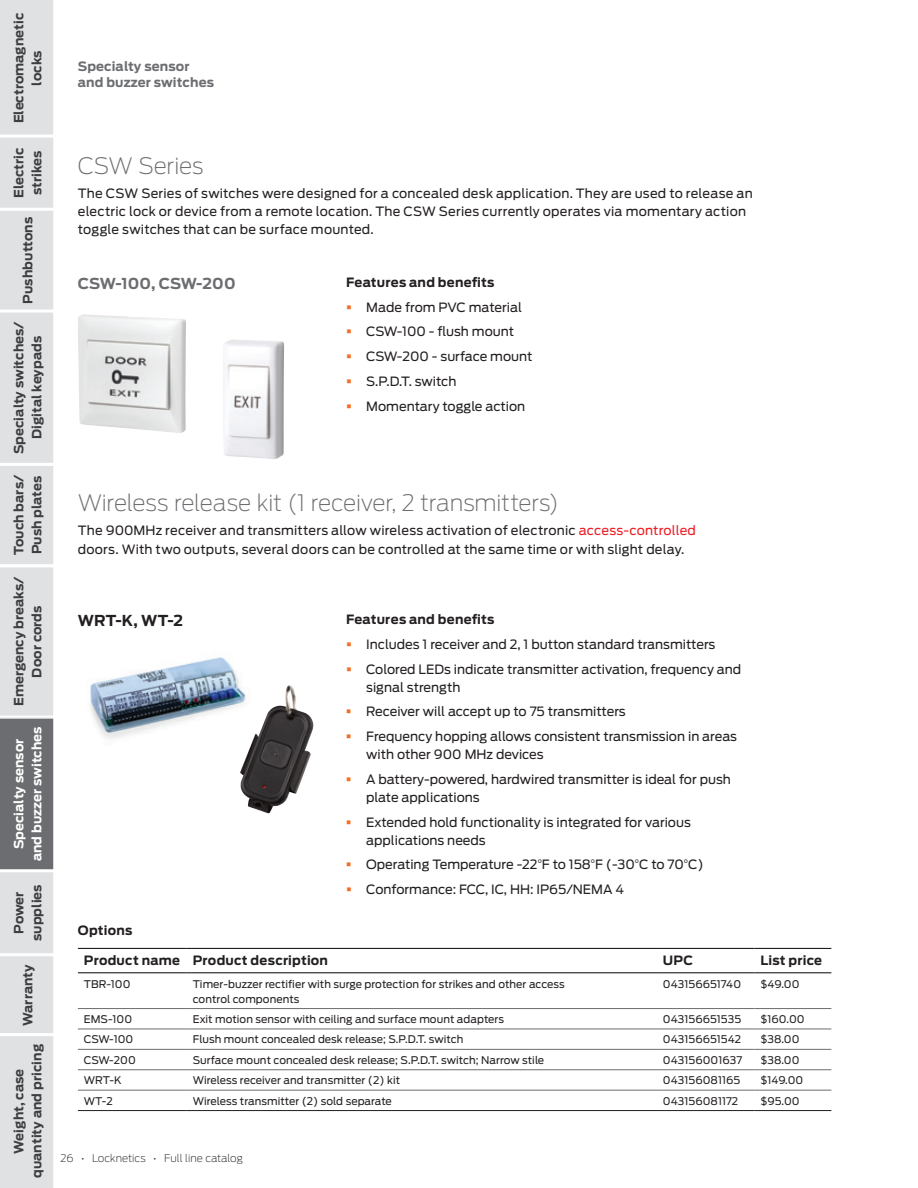
<style>
.page{position:relative;width:918px;height:1188px;background:#fff}
.page>*{position:absolute;margin:0;border:0;box-sizing:border-box;transform-origin:0 0}
.t1{font:200 22.5px "Antenna";letter-spacing:-.01em;color:#6c6d70}
.t2{font:700 15px "Antenna";color:#6c6d70}
.t3{font:700 15px "Antenna";color:#231f20}
.t4{font:12.75px/18px "Antenna";color:#231f20}
.t5{font:700 12.75px/18px "Antenna";letter-spacing:.005em;color:#3e3e3f;text-align:center}
.t6{font:700 12.75px "Antenna";letter-spacing:.015em;color:#231f20}
.t7{font:700 12.75px/18px "Antenna";letter-spacing:.005em;color:#fff;text-align:center}
.t8{font:700 12.75px/16.5px "Antenna";letter-spacing:.01em;color:#6c6d70}
.t9{font:10.5px/15px "Antenna";letter-spacing:.005em;color:#231f20}
.t10{font:200 10.5px "Antenna";color:#231f20}
.s1{color:#f36e21}
.s2{color:#ee1d23}
</style>
<div class="page">
<svg style="left:0;top:0;width:54px;height:1188px;background:#d1d2d5"></svg>
<img style="left:90px;top:657px;width:150px;height:82px">
<hr style="left:78px;top:948px;width:109px;height:1px;background:#231f20">
<hr style="left:187px;top:948px;width:470px;height:1px;background:#231f20">
<hr style="left:657px;top:948px;width:97px;height:1px;background:#231f20">
<hr style="left:754px;top:948px;width:77px;height:1px;background:#231f20">
<hr style="left:78px;top:972px;width:109px;height:1px;background:#231f20">
<hr style="left:187px;top:972px;width:470px;height:1px;background:#231f20">
<hr style="left:657px;top:972px;width:97px;height:1px;background:#231f20">
<hr style="left:754px;top:972px;width:77px;height:1px;background:#231f20">
<hr style="left:78px;top:1008px;width:109px;height:1px;background:#6c6d70">
<hr style="left:187px;top:1008px;width:470px;height:1px;background:#6c6d70">
<hr style="left:657px;top:1008px;width:97px;height:1px;background:#6c6d70">
<hr style="left:754px;top:1008px;width:77px;height:1px;background:#6c6d70">
<hr style="left:78px;top:1029px;width:109px;height:1px;background:#6c6d70">
<hr style="left:187px;top:1029px;width:470px;height:1px;background:#6c6d70">
<hr style="left:657px;top:1029px;width:97px;height:1px;background:#6c6d70">
<hr style="left:754px;top:1029px;width:77px;height:1px;background:#6c6d70">
<hr style="left:78px;top:1049px;width:109px;height:1px;background:#6c6d70">
<hr style="left:187px;top:1049px;width:470px;height:1px;background:#6c6d70">
<hr style="left:657px;top:1049px;width:97px;height:1px;background:#6c6d70">
<hr style="left:754px;top:1049px;width:77px;height:1px;background:#6c6d70">
<hr style="left:78px;top:1070px;width:109px;height:1px;background:#6c6d70">
<hr style="left:187px;top:1070px;width:470px;height:1px;background:#6c6d70">
<hr style="left:657px;top:1070px;width:97px;height:1px;background:#6c6d70">
<hr style="left:754px;top:1070px;width:77px;height:1px;background:#6c6d70">
<hr style="left:78px;top:1090px;width:109px;height:1px;background:#6c6d70">
<hr style="left:187px;top:1090px;width:470px;height:1px;background:#6c6d70">
<hr style="left:657px;top:1090px;width:97px;height:1px;background:#6c6d70">
<hr style="left:754px;top:1090px;width:77px;height:1px;background:#6c6d70">
<hr style="left:78px;top:1110px;width:109px;height:1px;background:#231f20">
<hr style="left:187px;top:1110px;width:470px;height:1px;background:#231f20">
<hr style="left:657px;top:1110px;width:97px;height:1px;background:#231f20">
<hr style="left:754px;top:1110px;width:77px;height:1px;background:#231f20">
<img style="left:78px;top:314px;width:108px;height:119px">
<img style="left:223px;top:340px;width:61px;height:119px">
<img style="left:240px;top:685px;width:74px;height:128px">
<p class="t5" style="left:10px;top:123px;width:112px;rotate:-90deg">Electromagnetic locks</p>
<p class="t5" style="left:10px;top:198px;width:52px;text-align:left;rotate:-90deg">Electric strikes</p>
<p class="t5" style="left:19px;top:304px;width:88px;rotate:-90deg">Pushbuttons</p>
<p class="t5" style="left:10px;top:454px;width:134px;rotate:-90deg">Specialty switches/<br>Digital keypads</p>
<p class="t5" style="left:10px;top:555px;width:82px;text-align:left;rotate:-90deg">Touch bars/<br>Push plates</p>
<p class="t5" style="left:10px;top:706px;width:131px;rotate:-90deg">Emergency breaks/<br>Door cords</p>
<p class="t7" style="left:10px;top:861px;width:136px;rotate:-90deg">Specialty sensor and buzzer switches</p>
<p class="t5" style="left:10px;top:941px;width:58px;rotate:-90deg">Power supplies</p>
<p class="t5" style="left:19px;top:1026px;width:63px;rotate:-90deg">Warranty</p>
<p class="t5" style="left:10px;top:1178px;width:135px;rotate:-90deg">Weight, case quantity and pricing</p>
<p class="t8" style="left:78px;top:58px;width:138px">Specialty sensor and buzzer switches</p>
<h1 class="t1" style="left:78px;top:151px;width:127px">CSW Series</h1>
<p class="t4" style="left:78px;top:185px;width:676px">The CSW Series of switches were designed for a concealed desk application. They are used to release an electric lock or device from a remote location. The CSW Series currently operates via momentary action toggle switches that can be surface mounted.</p>
<p class="t2" style="left:78px;top:273px;width:159px">CSW-100, CSW-200</p>
<p class="t6" style="left:346px;top:273px;width:150px">Features and benefits</p>
<p class="t4" style="left:346px;top:298px;width:177px"><span class="s1">▪</span> Made from PVC material</p>
<p class="t4" style="left:346px;top:323px;width:170px"><span class="s1">▪</span> CSW-100 - flush mount</p>
<p class="t4" style="left:346px;top:347px;width:188px"><span class="s1">▪</span> CSW-200 - surface mount</p>
<p class="t4" style="left:346px;top:372px;width:112px"><span class="s1">▪</span> S.P.D.T. switch</p>
<p class="t4" style="left:346px;top:397px;width:181px"><span class="s1">▪</span> Momentary toggle action</p>
<h1 class="t1" style="left:78px;top:488px;width:482px">Wireless release kit (1 receiver, 2 transmitters)</h1>
<p class="t4" style="left:78px;top:522px;width:620px">The 900MHz receiver and transmitters allow wireless activation of electronic <span class="s2">access-controlled </span>doors. With two outputs, several doors can be controlled at the same time or with slight delay.</p>
<p class="t3" style="left:78px;top:610px;width:107px">WRT-K, WT-2</p>
<p class="t6" style="left:346px;top:611px;width:150px">Features and benefits</p>
<p class="t4" style="left:346px;top:635px;width:371px"><span class="s1">▪</span> Includes 1 receiver and 2, 1 button standard transmitters</p>
<p class="t4" style="left:366px;top:660px;width:377px;text-indent:-20px"><span class="s1">▪</span> Colored LEDs indicate transmitter activation, frequency and signal strength</p>
<p class="t4" style="left:346px;top:702px;width:281px"><span class="s1">▪</span> Receiver will accept up to 75 transmitters</p>
<p class="t4" style="left:366px;top:727px;width:372px;text-indent:-20px"><span class="s1">▪</span> Frequency hopping allows consistent transmission in areas with other 900 MHz devices</p>
<p class="t4" style="left:366px;top:770px;width:366px;text-indent:-20px"><span class="s1">▪</span> A battery-powered, hardwired transmitter is ideal for push plate applications</p>
<p class="t4" style="left:366px;top:813px;width:326px;text-indent:-20px"><span class="s1">▪</span> Extended hold functionality is integrated for various applications needs</p>
<p class="t4" style="left:346px;top:855px;width:359px"><span class="s1">▪</span> Operating Temperature -22<sup>°</sup>F to 158<sup>°</sup>F (-30<sup>°</sup>C to 70<sup>°</sup>C)</p>
<p class="t4" style="left:346px;top:880px;width:280px"><span class="s1">▪</span> Conformance: FCC, IC, HH: IP65/NEMA 4</p>
<p class="t6" style="left:78px;top:921px;width:56px">Options</p>
<p class="t6" style="left:84px;top:951px;width:246px">Product name Product description</p>
<p class="t6" style="left:663px;top:951px;width:32px">UPC</p>
<p class="t6" style="left:760px;top:951px;width:63px">List price</p>
<p class="t9" style="left:84px;top:976px;width:48px">TBR-100</p>
<p class="t9" style="left:193px;top:976px;width:373px">Timer-buzzer rectifier with surge protection for strikes and other access control components</p>
<p class="t9" style="left:663px;top:976px;width:80px">043156651740</p>
<p class="t9" style="left:760px;top:976px;width:41px">$49.00</p>
<p class="t9" style="left:84px;top:1011px;width:50px">EMS-100</p>
<p class="t9" style="left:193px;top:1011px;width:313px">Exit motion sensor with ceiling and surface mount adapters</p>
<p class="t9" style="left:663px;top:1011px;width:80px">043156651535</p>
<p class="t9" style="left:760px;top:1011px;width:46px">$160.00</p>
<p class="t9" style="left:84px;top:1032px;width:51px">CSW-100</p>
<p class="t9" style="left:193px;top:1032px;width:272px">Flush mount concealed desk release; S.P.D.T. switch</p>
<p class="t9" style="left:663px;top:1032px;width:80px">043156651542</p>
<p class="t9" style="left:760px;top:1032px;width:41px">$38.00</p>
<p class="t9" style="left:84px;top:1052px;width:53px">CSW-200</p>
<p class="t9" style="left:193px;top:1052px;width:353px">Surface mount concealed desk release; S.P.D.T. switch; Narrow stile</p>
<p class="t9" style="left:663px;top:1052px;width:81px">043156001637</p>
<p class="t9" style="left:760px;top:1052px;width:41px">$38.00</p>
<p class="t9" style="left:84px;top:1073px;width:39px">WRT-K</p>
<p class="t9" style="left:193px;top:1073px;width:209px">Wireless receiver and transmitter (2) kit</p>
<p class="t9" style="left:663px;top:1073px;width:79px">043156081165</p>
<p class="t9" style="left:760px;top:1073px;width:44px">$149.00</p>
<p class="t9" style="left:84px;top:1093px;width:30px">WT-2</p>
<p class="t9" style="left:193px;top:1093px;width:201px">Wireless transmitter (2) sold separate</p>
<p class="t9" style="left:663px;top:1093px;width:77px">043156081172</p>
<p class="t9" style="left:760px;top:1093px;width:41px">$95.00</p>
<p class="t10" style="left:60px;top:1151px;width:184px">26 • Locknetics • Full line catalog</p>
</div>
